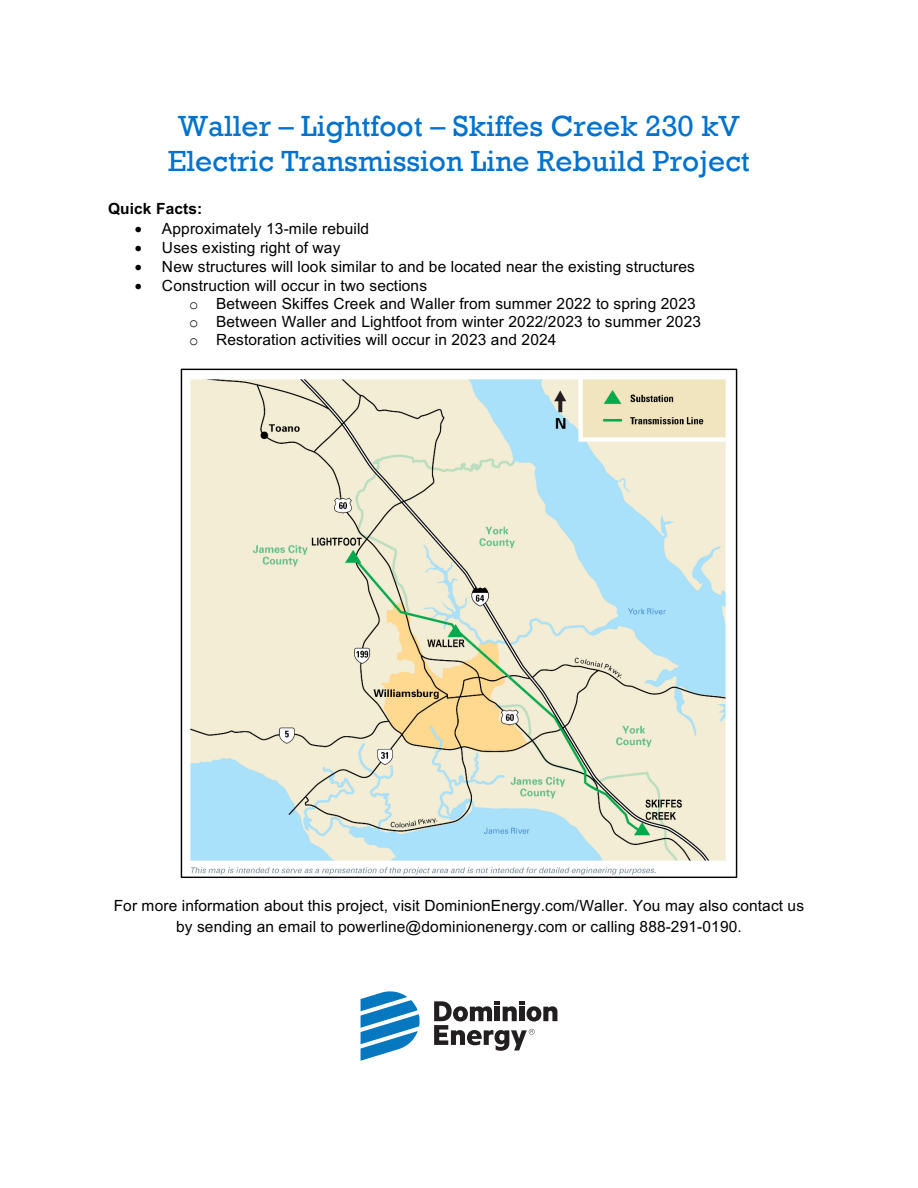
<style>
.page{position:relative;width:918px;height:1188px;background:#fff}
.page>*{position:absolute;margin:0;border:0;box-sizing:border-box;transform-origin:0 0}
.t1{font:29.85px/35.2px "Rockwell";color:#0072ce;text-align:center}
.t2{font:15.45px/18px "Arial";letter-spacing:.01em;color:#000}
.t3{font:700 15.45px "Arial";letter-spacing:.01em;color:#000}
.s1{font-family:"Courier New"}
</style>
<div class="page">
<img style="left:190px;top:379px;width:536px;height:496px">
<svg style="left:361px;top:991px;width:59px;height:70px"></svg>
<svg style="left:434px;top:1001px;width:123px;height:50px"></svg>
<h1 class="t1" style="left:168px;top:109px;width:584px">Waller – Lightfoot – Skiffes Creek 230 kV<br>Electric Transmission Line Rebuild Project</h1>
<p class="t3" style="left:108px;top:198px;width:96px">Quick Facts:</p>
<p class="t2" style="left:135px;top:219px;width:236px">• Approximately 13-mile rebuild</p>
<p class="t2" style="left:135px;top:238px;width:207px">• Uses existing right of way</p>
<p class="t2" style="left:135px;top:257px;width:561px">• New structures will look similar to and be located near the existing structures</p>
<p class="t2" style="left:189px;top:277px;width:514px;text-indent:-54px">• Construction will occur in two sections<br><span class="s1">o</span> Between Skiffes Creek and Waller from summer 2022 to spring 2023 <span class="s1">o</span> Between Waller and Lightfoot from winter 2022/2023 to summer 2023 <span class="s1">o</span> Restoration activities will occur in 2023 and 2024</p>
<p class="t2" style="left:114px;top:895px;width:692px;line-height:20.9px;text-align:center">For more information about this project, visit DominionEnergy.com/Waller. You may also contact us by sending an email to powerline@dominionenergy.com or calling 888-291-0190.</p>
</div>
